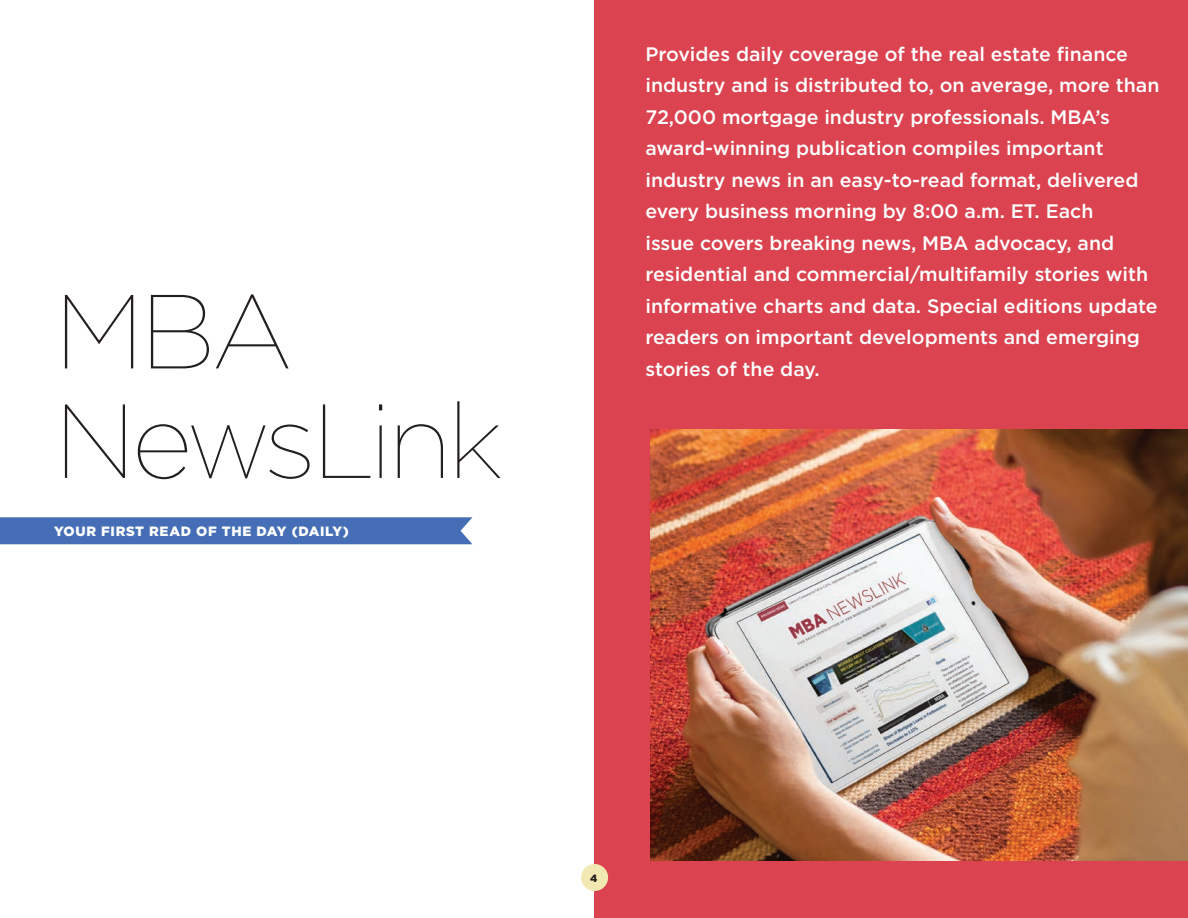
<style>
.page{position:relative;width:1188px;height:918px;background:#fff}
.page>*{position:absolute;margin:0;border:0;box-sizing:border-box;transform-origin:0 0}
.t1{font:100 105px/109.5px "Gotham";letter-spacing:-.04em;color:#231f20}
.t2{font:500 19.5px/31.5px "Gotham";color:#fff}
.t3{font:900 13.5px "Gotham";letter-spacing:.05em;color:#fff}
.t4{font:900 10.5px "Gotham";color:#231f20}
</style>
<div class="page">
<div style="left:594px;top:0;width:594px;height:918px;background:#da434f"></div>
<div style="left:0;top:517px;width:472px;height:27px;background:#456eb6"></div>
<img style="left:650px;top:430px;width:538px;height:430px">
<div style="left:581px;top:864px;width:27px;height:27px;background:#f2e9b2;border-radius:50%"></div>
<h1 class="t1" style="left:54px;top:273px;width:452px">MBA<br>NewsLink</h1>
<p class="t3" style="left:54px;top:522px;width:296px">YOUR FIRST READ OF THE DAY (DAILY)</p>
<p class="t2" style="left:645px;top:38px;width:516px">Provides daily coverage of the real estate finance industry and is distributed to, on average, more than 72,000 mortgage industry professionals. MBA’s award-winning publication compiles important industry news in an easy-to-read format, delivered every business morning by 8:00 a.m. ET. Each<br>issue covers breaking news, MBA advocacy, and residential and commercial/multifamily stories with informative charts and data. Special editions update readers on important developments and emerging stories of the day.</p>
<p class="t4" style="left:590px;top:871px;width:9px">4</p>
</div>
